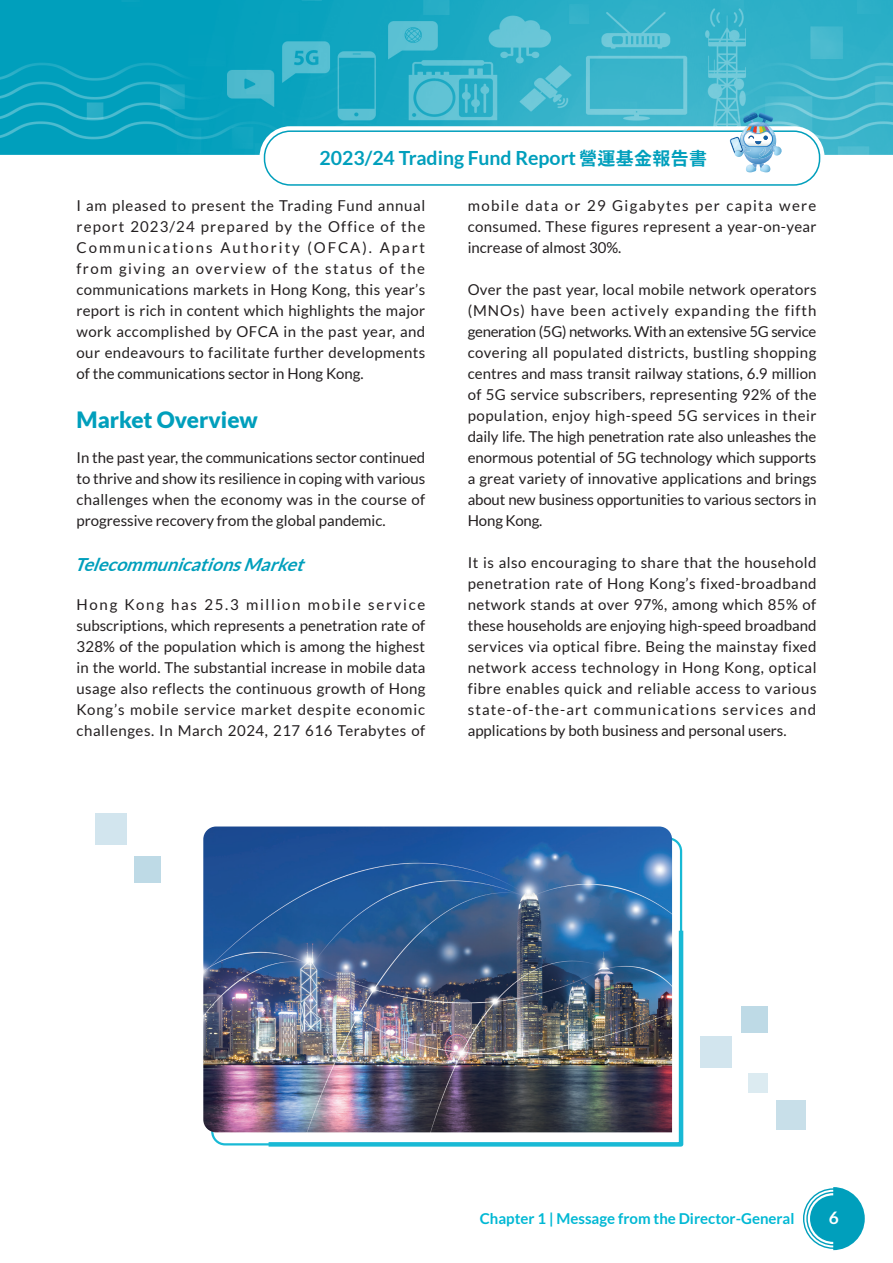
<style>
.page{position:relative;width:893px;height:1263px;background:#fff}
.page>*{position:absolute;margin:0;border:0;box-sizing:border-box;transform-origin:0 0}
.eMed{font:900 22.5px "Lato";color:#009fbc}
.t1{font:700 19.5px "Lato";color:#009fbc}
.eMed-2{font:italic 700 18px "Lato";color:#009fbc}
.t2{font:700 17.25px "Lato";color:#fff}
.eMed-3{font:15px/21px "Lato";color:#231f20;text-align:justify}
.t3{font:700 15px "Lato";color:#00b8d4}
.s1{font-family:"Taipei Sans TC Beta";font-size:18px}
</style>
<div class="page">
<img style="left:0;top:0;width:893px;height:155px">
<svg style="left:803px;top:1187px;width:62px;height:63px"></svg>
<div style="left:260px;top:126px;width:564px;height:64px;background:#fff;border-radius:31px"></div>
<div style="left:264px;top:130px;width:556px;height:56px;border:2px solid #009fbc;border-radius:26px"></div>
<img style="left:743px;top:112px;width:30px;height:1px">
<svg style="left:731px;top:113px;width:52px;height:59px"></svg>
<div style="left:741px;top:1006px;width:27px;height:27px;background:#bedae6"></div>
<div style="left:776px;top:1100px;width:29px;height:29px;background:#c8dfe9"></div>
<div style="left:700px;top:1036px;width:31px;height:31px;background:#d2e5ee"></div>
<div style="left:748px;top:1073px;width:20px;height:19px;background:#dcebf1"></div>
<div style="left:135px;top:856px;width:26px;height:26px;background:#bedae6"></div>
<div style="left:95px;top:813px;width:31px;height:32px;background:#d2e5ee"></div>
<img style="left:203px;top:826px;width:469px;height:306px">
<img style="left:264px;top:926px;width:420px;height:221px">
<h2 class="t1" style="left:320px;top:146px;width:389px">2023/24 Trading Fund Report <span class="s1">營運基金報告書</span></h2>
<p class="eMed-3" style="left:77px;top:195px;width:350px">I am pleased to present the Trading Fund annual report 2023/24 prepared by the Office of the Communications Authority (OFCA). Apart from giving an overview of the status of the communications markets in Hong Kong, this year’s report is rich in content which highlights the major work accomplished by OFCA in the past year, and our endeavours to facilitate further developments of the communications sector in Hong Kong.</p>
<p class="eMed" style="left:77px;top:406px;width:183px">Market Overview</p>
<p class="eMed-3" style="left:77px;top:447px;width:350px">In the past year, the communications sector continued to thrive and show its resilience in coping with various challenges when the economy was in the course of progressive recovery from the global pandemic.</p>
<p class="eMed-2" style="left:74px;top:554px;width:237px">TelecommunicationsMarket</p>
<p class="eMed-3" style="left:77px;top:594px;width:350px">Hong Kong has 25.3 million mobile service subscriptions, which represents a penetration rate of 328% of the population which is among the highest in the world. The substantial increase in mobile data usage also reflects the continuous growth of Hong Kong’s mobile service market despite economic challenges. In March 2024, 217 616 Terabytes of</p>
<p class="eMed-3" style="left:468px;top:195px;width:350px">mobile data or 29 Gigabytes per capita were consumed. These figures represent a year-on-year increase of almost 30%.</p>
<p class="eMed-3" style="left:468px;top:279px;width:350px">Over the past year, local mobile network operators (MNOs) have been actively expanding the fifth generation (5G) networks. With an extensive 5G service covering all populated districts, bustling shopping centres and mass transit railway stations, 6.9 million of 5G service subscribers, representing 92% of the population, enjoy high-speed 5G services in their daily life. The high penetration rate also unleashes the enormous potential of 5G technology which supports a great variety of innovative applications and brings about new business opportunities to various sectors in Hong Kong.</p>
<p class="eMed-3" style="left:468px;top:552px;width:350px">It is also encouraging to share that the household penetration rate of Hong Kong’s fixed-broadband network stands at over 97%, among which 85% of these households are enjoying high-speed broadband services via optical fibre. Being the mainstay fixed network access technology in Hong Kong, optical fibre enables quick and reliable access to various state-of-the-art communications services and applications by both business and personal users.</p>
<p class="t3" style="left:480px;top:1210px;width:316px">Chapter 1 | Message from the Director-General</p>
<p class="t2" style="left:829px;top:1207px;width:12px">6</p>
</div>
